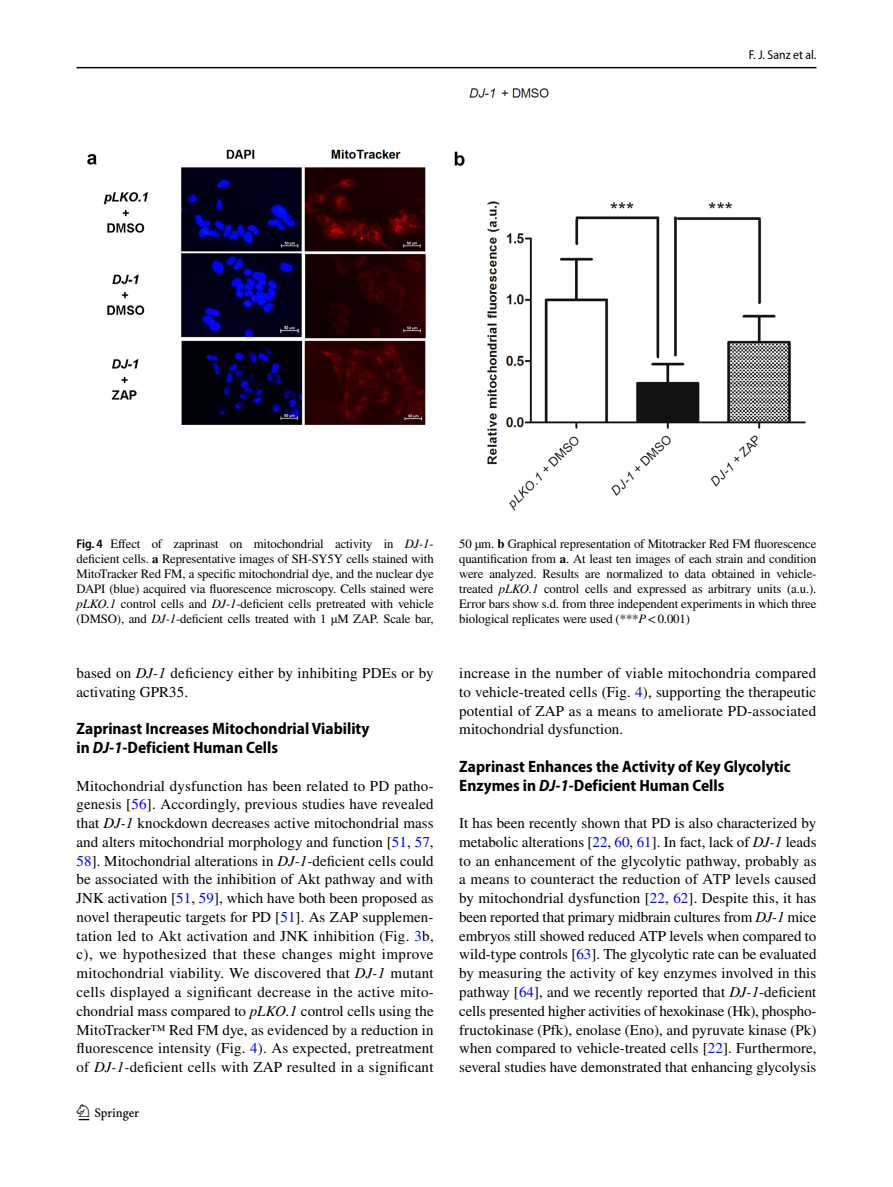
<style>
.page{position:relative;width:893px;height:1187px;background:#fff}
.page>*{position:absolute;margin:0;border:0;box-sizing:border-box;transform-origin:0 0}
.t1{font:22.5px "Springnew Regular 2";color:#000}
.t2{font:700 semi-condensed 16.5px/18.8px "Myriad Pro";color:#000}
.t3{font:15px/18.8px "STIX";letter-spacing:.015em;color:#000;text-align:justify}
.t4{font:12.75px/15px "STIX";letter-spacing:-.01em;color:#000;text-align:justify}
.t5{font:semi-condensed 12.75px "Myriad Pro";color:#000}
.s1{font-family:"Myriad Pro";font-weight:600;font-stretch:semi-condensed}
.s2{font-style:italic}
.s3{font-weight:700}
.s4{color:#00f}
</style>
<div class="page">
<hr style="left:77px;top:67px;width:739px;height:1px;background:#000">
<img style="left:87px;top:88px;width:719px;height:423px">
<p class="t5" style="left:749px;top:48px;width:69px">F. J. Sanz et al.</p>
<p class="t4" style="left:77px;top:536px;width:359px"><span class="s1">Fig. 4</span> Effect of zaprinast on mitochondrial activity in <span class="s2">DJ-1</span>- deficient cells. <span class="s3">a</span> Representative images of SH-SY5Y cells stained with MitoTracker Red FM, a specific mitochondrial dye, and the nuclear dye DAPI (blue) acquired via fluorescence microscopy. Cells stained were <span class="s2">pLKO.1</span> control cells and <span class="s2">DJ-1</span>-deficient cells pretreated with vehicle (DMSO), and <span class="s2">DJ-1</span>-deficient cells treated with 1 µM ZAP. Scale bar,</p>
<p class="t4" style="left:459px;top:536px;width:359px">50 µm. <span class="s3">b</span> Graphical representation of Mitotracker Red FM fluorescence quantification from <span class="s3">a</span>. At least ten images of each strain and condition were analyzed. Results are normalized to data obtained in vehicle&shy;treated <span class="s2">pLKO.1</span> control cells and expressed as arbitrary units (a.u.).<br>Error bars show s.d. from three independent experiments in which three biological replicates were used (***<span class="s2">P</span>&lt;0.001)</p>
<p class="t3" style="left:77px;top:664px;width:359px">based on <span class="s2">DJ-1</span> deficiency either by inhibiting PDEs or by activating GPR35.</p>
<p class="t2" style="left:77px;top:719px;width:294px">Zaprinast Increases Mitochondrial Viability in <span class="s2">DJ‑1</span>‑Deficient Human Cells</p>
<p class="t3" style="left:77px;top:777px;width:359px">Mitochondrial dysfunction has been related to PD patho&shy;genesis [<span class="s4">56</span>]. Accordingly, previous studies have revealed that <span class="s2">DJ-1</span> knockdown decreases active mitochondrial mass and alters mitochondrial morphology and function [<span class="s4">51</span>, <span class="s4">57</span>, <span class="s4">58</span>]. Mitochondrial alterations in <span class="s2">DJ-1-</span>deficient cells could be associated with the inhibition of Akt pathway and with JNK activation [<span class="s4">51</span>, <span class="s4">59</span>], which have both been proposed as novel therapeutic targets for PD [<span class="s4">51</span>]. As ZAP supplemen&shy;tation led to Akt activation and JNK inhibition (Fig. <span class="s4">3</span>b, c), we hypothesized that these changes might improve mitochondrial viability. We discovered that <span class="s2">DJ-1</span> mutant cells displayed a significant decrease in the active mito&shy;chondrial mass compared to <span class="s2">pLKO.1</span> control cells using the MitoTracker™ Red FM dye, as evidenced by a reduction in fluorescence intensity (Fig. <span class="s4">4</span>). As expected, pretreatment of <span class="s2">DJ-1-</span>deficient cells with ZAP resulted in a significant</p>
<h1 class="t1" style="left:79px;top:1104px;width:62px">1 3</h1>
<p class="t3" style="left:459px;top:664px;width:359px">increase in the number of viable mitochondria compared to vehicle-treated cells (Fig. <span class="s4">4</span>), supporting the therapeutic potential of ZAP as a means to ameliorate PD-associated mitochondrial dysfunction.</p>
<p class="t2" style="left:459px;top:757px;width:333px">Zaprinast Enhances the Activity of Key Glycolytic<br>Enzymes in <span class="s2">DJ‑1</span>‑Deficient Human Cells</p>
<p class="t3" style="left:459px;top:814px;width:359px">It has been recently shown that PD is also characterized by metabolic alterations [<span class="s4">22</span>, <span class="s4">60</span>, <span class="s4">61</span>]. In fact, lack of <span class="s2">DJ-1</span> leads to an enhancement of the glycolytic pathway, probably as a means to counteract the reduction of ATP levels caused by mitochondrial dysfunction [<span class="s4">22</span>, <span class="s4">62</span>]. Despite this, it has been reported that primary midbrain cultures from <span class="s2">DJ-1</span> mice embryos still showed reduced ATP levels when compared to wild-type controls [<span class="s4">63</span>]. The glycolytic rate can be evaluated by measuring the activity of key enzymes involved in this pathway [<span class="s4">64</span>], and we recently reported that <span class="s2">DJ-1</span>-deficient cells presented higher activities of hexokinase (Hk), phospho&shy;fructokinase (Pfk), enolase (Eno), and pyruvate kinase (Pk) when compared to vehicle-treated cells [<span class="s4">22</span>]. Furthermore, several studies have demonstrated that enhancing glycolysis</p>
</div>
